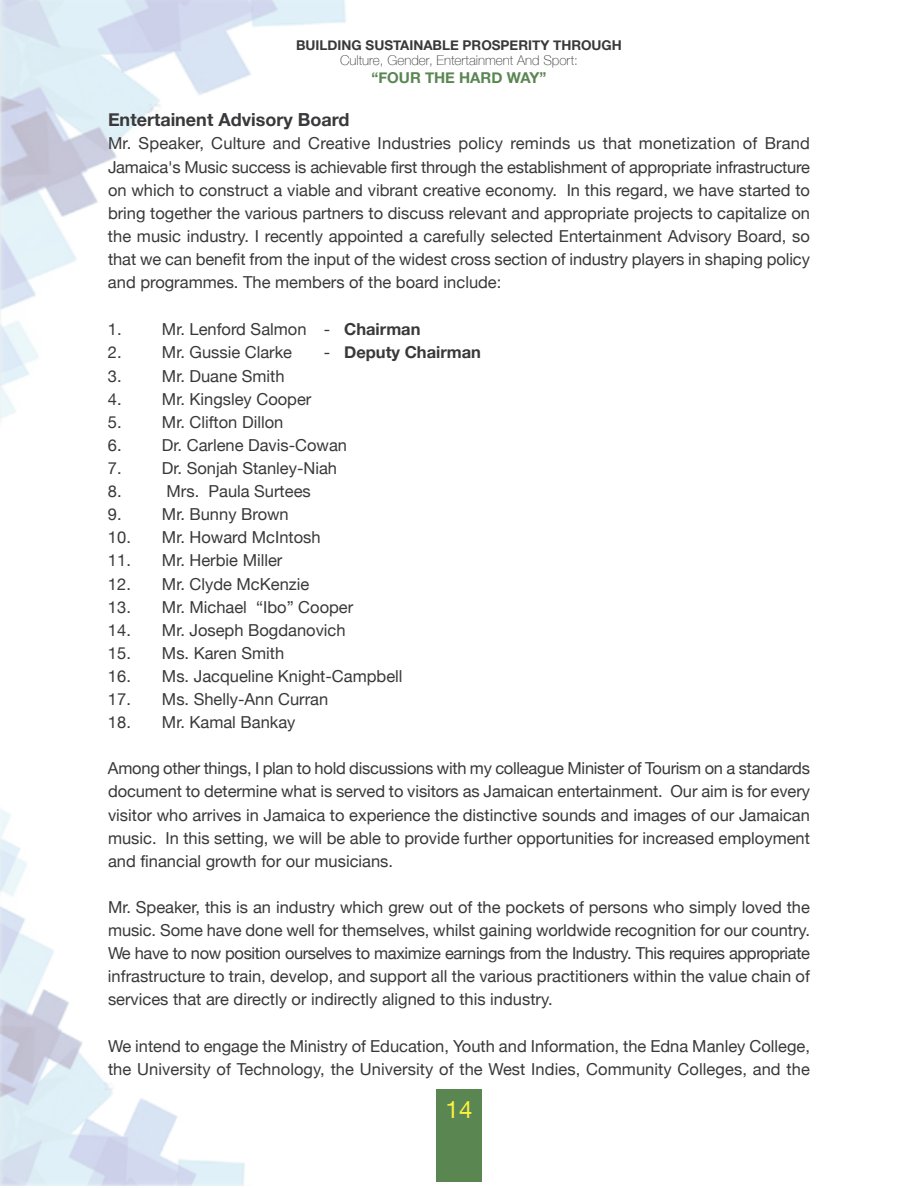
<style>
.page{position:relative;width:918px;height:1188px;background:#fff}
.page>*{position:absolute;margin:0;border:0;box-sizing:border-box;transform-origin:0 0}
.t1{font:24px "Helvetica Neue";color:#fff23e}
.t2{font:700 18px "Helvetica Neue";color:#39383a}
.t3{font:16.5px/23.1px "Helvetica Neue";color:#39383a;text-align:justify}
.t4{font:700 16.5px "Helvetica Neue";color:#39383a}
.t5{font:700 15px "Helvetica Neue";color:#5a8652}
.t6{font:100 13.5px "Helvetica Neue";color:#39383a}
.t7{font:700 13.5px "Helvetica Neue";color:#39383a}
.s1{font-weight:700}
.s2{font-weight:400}
</style>
<div class="page">
<img style="left:0;top:0;width:346px;height:1185px">
<div style="left:436px;top:1089px;width:46px;height:93px;background:#5a8652"></div>
<p class="t7" style="left:296px;top:37px;width:327px">BUILDING SUSTAINABLE PROSPERITY THROUGH</p>
<p class="t6" style="left:340px;top:52px;width:239px">Culture, Gender, Entertainment And Sport:</p>
<p class="t5" style="left:371px;top:68px;width:177px">“FOUR THE HARD WAY”</p>
<p class="t2" style="left:108px;top:108px;width:243px">entertainent advisory board</p>
<p class="t3" style="left:108px;top:132px;width:704px">Mr. Speaker, Culture and Creative Industries policy reminds us that monetization of Brand Jamaica's Music success is achievable first through the establishment of appropriate infrastructure on which to construct a viable and vibrant creative economy. In this regard, we have started to bring together the various partners to discuss relevant and appropriate projects to capitalize on the music industry. I recently appointed a carefully selected Entertainment Advisory Board, so that we can benefit from the input of the widest cross section of industry players in shaping policy and programmes. The members of the board include:</p>
<p class="t3" style="left:108px;top:317px;width:15px">1.</p>
<p class="t3" style="left:162px;top:317px;width:260px">Mr. Lenford Salmon - <span class="s1">Chairman</span></p>
<p class="t3" style="left:108px;top:341px;width:15px">2.</p>
<p class="t3" style="left:162px;top:341px;width:132px">Mr. Gussie Clarke</p>
<p class="t4" style="left:324px;top:342px;width:159px"><span class="s2">-</span> deputy Chairman</p>
<p class="t3" style="left:108px;top:364px;width:15px">3.</p>
<p class="t3" style="left:162px;top:364px;width:124px">Mr. Duane Smith</p>
<p class="t3" style="left:108px;top:387px;width:15px">4.</p>
<p class="t3" style="left:162px;top:387px;width:151px">Mr. Kingsley Cooper</p>
<p class="t3" style="left:108px;top:410px;width:15px">5.</p>
<p class="t3" style="left:162px;top:410px;width:123px">Mr. Clifton Dillon</p>
<p class="t3" style="left:108px;top:433px;width:15px">6.</p>
<p class="t3" style="left:162px;top:433px;width:187px">Dr. Carlene Davis-Cowan</p>
<p class="t3" style="left:108px;top:456px;width:15px">7.</p>
<p class="t3" style="left:162px;top:456px;width:177px">Dr. Sonjah Stanley-Niah</p>
<p class="t3" style="left:108px;top:479px;width:15px">8.</p>
<p class="t3" style="left:167px;top:479px;width:146px">Mrs. Paula Surtees</p>
<p class="t3" style="left:108px;top:503px;width:15px">9.</p>
<p class="t3" style="left:162px;top:503px;width:128px">Mr. Bunny Brown</p>
<p class="t3" style="left:108px;top:526px;width:214px">10. Mr. Howard McIntosh</p>
<p class="t3" style="left:108px;top:549px;width:176px">11. Mr. Herbie Miller</p>
<p class="t3" style="left:108px;top:572px;width:203px">12. Mr. Clyde McKenzie</p>
<p class="t3" style="left:108px;top:595px;width:247px">13. Mr. Michael “Ibo” Cooper</p>
<p class="t3" style="left:108px;top:618px;width:239px">14. Mr. Joseph Bogdanovich</p>
<p class="t3" style="left:108px;top:641px;width:178px">15. Ms. Karen Smith</p>
<p class="t3" style="left:108px;top:664px;width:296px">16. Ms. Jacqueline Knight-Campbell</p>
<p class="t3" style="left:108px;top:687px;width:222px">17. Ms. Shelly-Ann Curran</p>
<p class="t3" style="left:108px;top:711px;width:189px">18. Mr. Kamal Bankay</p>
<p class="t3" style="left:108px;top:757px;width:704px">Among other things, I plan to hold discussions with my colleague Minister of Tourism on a standards document to determine what is served to visitors as Jamaican entertainment. Our aim is for every visitor who arrives in Jamaica to experience the distinctive sounds and images of our Jamaican music. In this setting, we will be able to provide further opportunities for increased employment and financial growth for our musicians.</p>
<p class="t3" style="left:108px;top:895px;width:704px">Mr. Speaker, this is an industry which grew out of the pockets of persons who simply loved the music. Some have done well for themselves, whilst gaining worldwide recognition for our country.<br>We have to now position ourselves to maximize earnings from the Industry. This requires appropriate infrastructure to train, develop, and support all the various practitioners within the value chain of services that are directly or indirectly aligned to this industry.</p>
<p class="t3" style="left:108px;top:1034px;width:704px">We intend to engage the Ministry of Education, Youth and Information, the Edna Manley College, the University of Technology, the University of the West Indies, Community Colleges, and the</p>
<h1 class="t1" style="left:446px;top:1095px;width:28px">14</h1>
</div>
